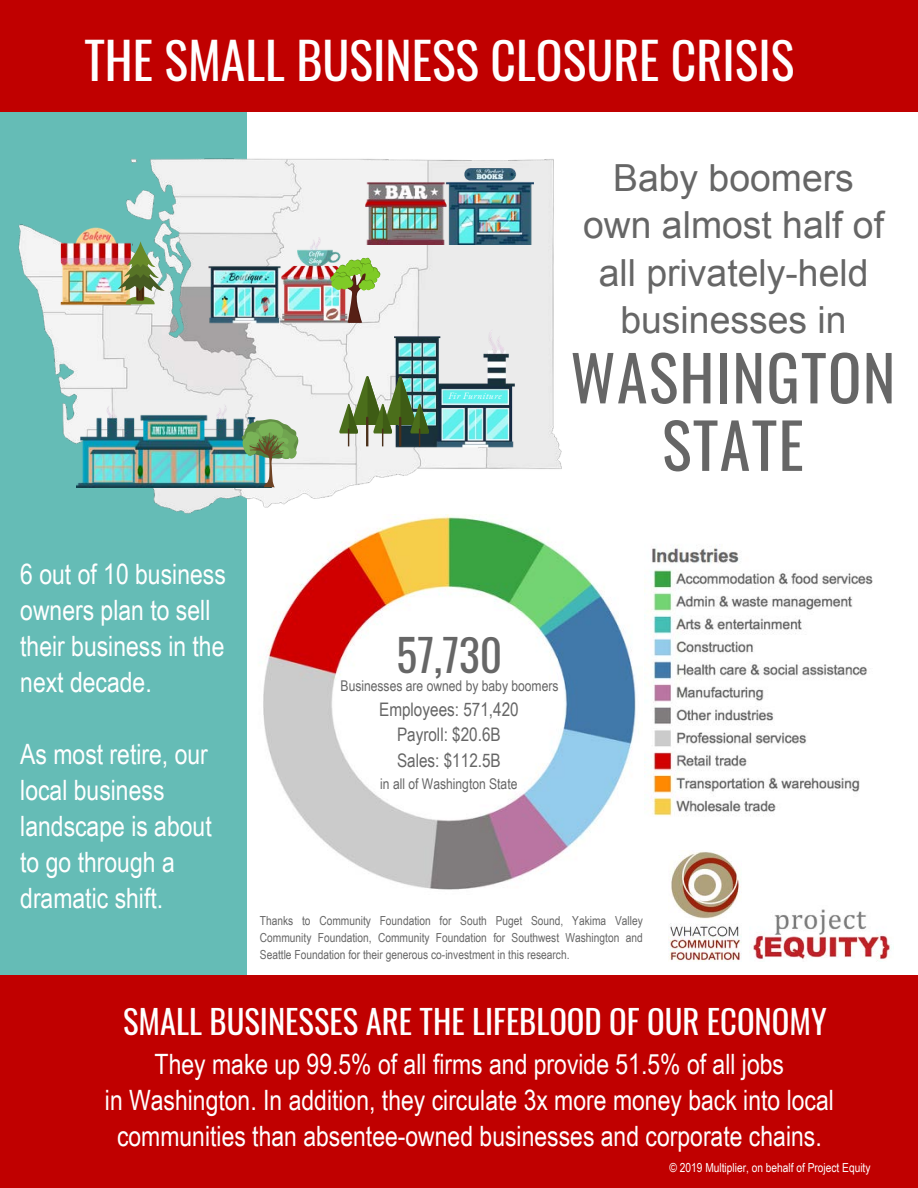
<style>
.page{position:relative;width:918px;height:1188px;background:#fff}
.page>*{position:absolute;margin:0;border:0;box-sizing:border-box;transform-origin:0 0}
.t1{font:62.25px/67.5px "Oswald";letter-spacing:.02em;color:#666;text-align:center}
.t2{font:49.8px "Oswald";color:#fff}
.t3{font:43.65px "Oswald";color:#666}
.t4{font:37.35px/47.2px "Arial";color:#666;text-align:center}
.t5{font:32.7px "Oswald";color:#fff}
.t6{font:28.05px/36px "Arial Narrow";color:#fff}
.t7{font:18.75px/25.8px "Arial Narrow";color:#666;text-align:center}
.t8{font:14.85px "Arial Narrow";color:#666}
.t9{font:12.45px/16.8px "Arial Narrow";color:#666;text-align:justify}
.t10{font:12.45px "Arial Narrow";color:#fff}
.t11{font:italic 9.3px "EB Garamond";letter-spacing:.05em;color:#fff}
</style>
<div class="page">
<div style="left:0;top:109px;width:246px;height:878px;background:#65bcb6"></div>
<div style="left:0;top:0;width:918px;height:111px;background:#c00000"></div>
<div style="left:0;top:975px;width:918px;height:213px;background:#c00000"></div>
<img style="left:18px;top:129px;width:544px;height:402px">
<img style="left:752px;top:909px;width:140px;height:52px">
<img style="left:649px;top:546px;width:224px;height:270px">
<img style="left:57px;top:215px;width:76px;height:91px">
<img style="left:208px;top:237px;width:142px;height:87px">
<img style="left:366px;top:169px;width:167px;height:75px">
<img style="left:395px;top:330px;width:126px;height:118px">
<img style="left:76px;top:404px;width:195px;height:83px">
<svg style="left:339px;top:376px;width:90px;height:70px"></svg>
<svg style="left:118px;top:241px;width:47px;height:63px"></svg>
<svg style="left:331px;top:258px;width:49px;height:65px"></svg>
<svg style="left:242px;top:419px;width:56px;height:69px"></svg>
<img style="left:668px;top:851px;width:73px;height:111px">
<img style="left:256px;top:514px;width:380px;height:376px">
<h2 class="t2" style="left:84px;top:22px;width:711px">THE SMALL BUSINESS CLOSURE CRISIS</h2>
<p class="t11" style="left:448px;top:390px;width:55px">Fir Furniture</p>
<h3 class="t4" style="left:583px;top:155px;width:302px">Baby boomers own almost half of all privately-held businesses in</h3>
<h1 class="t1" style="left:570px;top:342px;width:327px">WASHINGTON<br>STATE</h1>
<p class="t6" style="left:20px;top:555px;width:207px">6 out of 10 business owners plan to sell their business in the next decade.</p>
<p class="t6" style="left:20px;top:735px;width:193px">As most retire, our local business landscape is about to go through a dramatic shift.</p>
<h3 class="t3" style="left:397px;top:621px;width:107px">57,730</h3>
<p class="t8" style="left:341px;top:675px;width:219px">Businesses are owned by baby boomers</p>
<p class="t7" style="left:379px;top:695px;width:141px">Employees: 571,420<br>Payroll: $20.6B<br>Sales: $112.5B</p>
<p class="t8" style="left:380px;top:772px;width:139px">in all of Washington State</p>
<p class="t9" style="left:260px;top:912px;width:384px">Thanks to Community Foundation for South Puget Sound, Yakima Valley Community Foundation, Community Foundation for Southwest Washington and Seattle Foundation for their generous co-investment in this research.</p>
<p class="t5" style="left:123px;top:996px;width:705px">SMALL BUSINESSES ARE THE LIFEBLOOD OF OUR ECONOMY</p>
<p class="t6" style="left:105px;top:1045px;width:730px;text-align:center">They make up 99.5% of all firms and provide 51.5% of all jobs<br>in Washington. In addition, they circulate 3x more money back into local communities than absentee-owned businesses and corporate chains.</p>
<p class="t10" style="left:670px;top:1159px;width:202px">© 2019 Multiplier, on behalf of Project Equity</p>
</div>
